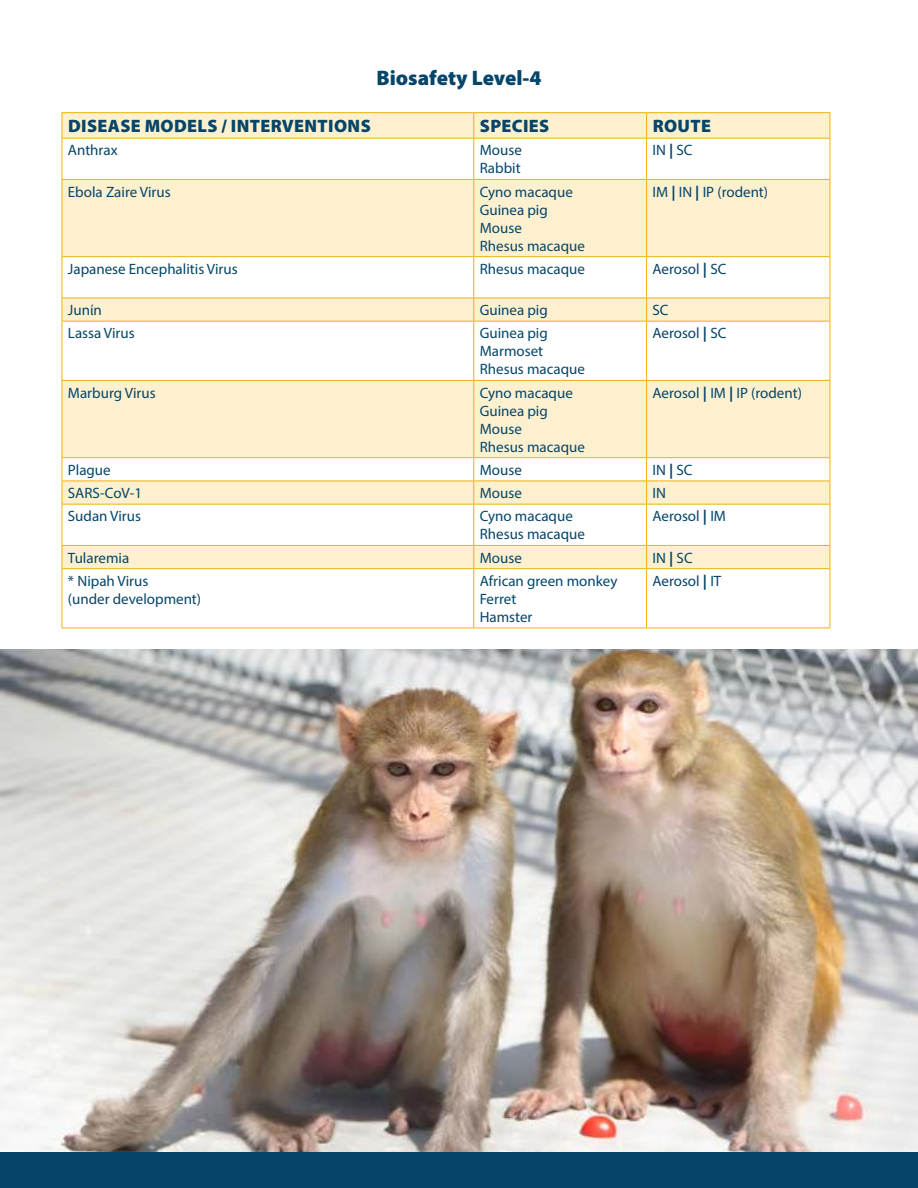
<style>
.page{position:relative;width:918px;height:1188px;background:#fff}
.page>*{position:absolute;margin:0;border:0;box-sizing:border-box;transform-origin:0 0}
.t1{font:900 21px "Myriad Pro";color:#054569}
.t2{font:900 18px "Myriad Pro";letter-spacing:.02em;color:#054569}
.t3{font:15px/18px "Myriad Pro";color:#054569}
.s1{font-weight:700}
</style>
<div class="page">
<img style="left:0;top:649px;width:918px;height:503px">
<div style="left:0;top:1152px;width:918px;height:36px;background:#054569"></div>
<svg style="left:63px;top:113px;width:767px;height:25px;background:#fbeeca"></svg>
<svg style="left:63px;top:139px;width:767px;height:489px"></svg>
<hr style="left:62px;top:112px;width:412px;height:1px;background:#eeb111">
<svg style="left:62px;top:113px;width:1px;height:25px"></svg>
<hr style="left:474px;top:112px;width:173px;height:1px;background:#eeb111">
<svg style="left:473px;top:113px;width:1px;height:25px"></svg>
<hr style="left:647px;top:112px;width:183px;height:1px;background:#eeb111">
<svg style="left:646px;top:113px;width:1px;height:25px"></svg>
<svg style="left:830px;top:113px;width:1px;height:25px"></svg>
<hr style="left:62px;top:138px;width:412px;height:1px;background:#eeb111">
<hr style="left:62px;top:139px;width:1px;height:40px;background:#eeb111">
<hr style="left:474px;top:138px;width:173px;height:1px;background:#eeb111">
<hr style="left:473px;top:139px;width:1px;height:40px;background:#eeb111">
<hr style="left:647px;top:138px;width:183px;height:1px;background:#eeb111">
<hr style="left:646px;top:139px;width:1px;height:40px;background:#eeb111">
<hr style="left:830px;top:139px;width:1px;height:40px;background:#eeb111">
<hr style="left:62px;top:179px;width:412px;height:1px;background:#eeb111">
<hr style="left:62px;top:180px;width:1px;height:76px;background:#eeb111">
<hr style="left:474px;top:179px;width:173px;height:1px;background:#eeb111">
<hr style="left:473px;top:180px;width:1px;height:76px;background:#eeb111">
<hr style="left:647px;top:179px;width:183px;height:1px;background:#eeb111">
<hr style="left:646px;top:180px;width:1px;height:76px;background:#eeb111">
<hr style="left:830px;top:180px;width:1px;height:76px;background:#eeb111">
<hr style="left:62px;top:256px;width:412px;height:1px;background:#eeb111">
<hr style="left:62px;top:257px;width:1px;height:41px;background:#eeb111">
<hr style="left:474px;top:256px;width:173px;height:1px;background:#eeb111">
<hr style="left:473px;top:257px;width:1px;height:41px;background:#eeb111">
<hr style="left:647px;top:256px;width:183px;height:1px;background:#eeb111">
<hr style="left:646px;top:257px;width:1px;height:41px;background:#eeb111">
<hr style="left:830px;top:257px;width:1px;height:41px;background:#eeb111">
<hr style="left:62px;top:298px;width:412px;height:1px;background:#eeb111">
<svg style="left:62px;top:298px;width:1px;height:23px"></svg>
<hr style="left:474px;top:298px;width:173px;height:1px;background:#eeb111">
<svg style="left:473px;top:298px;width:1px;height:23px"></svg>
<hr style="left:647px;top:298px;width:183px;height:1px;background:#eeb111">
<svg style="left:646px;top:298px;width:1px;height:23px"></svg>
<svg style="left:830px;top:298px;width:1px;height:23px"></svg>
<hr style="left:62px;top:321px;width:412px;height:1px;background:#eeb111">
<hr style="left:62px;top:322px;width:1px;height:58px;background:#eeb111">
<hr style="left:474px;top:321px;width:173px;height:1px;background:#eeb111">
<hr style="left:473px;top:322px;width:1px;height:58px;background:#eeb111">
<hr style="left:647px;top:321px;width:183px;height:1px;background:#eeb111">
<hr style="left:646px;top:322px;width:1px;height:58px;background:#eeb111">
<hr style="left:830px;top:322px;width:1px;height:58px;background:#eeb111">
<hr style="left:62px;top:380px;width:412px;height:1px;background:#eeb111">
<hr style="left:62px;top:381px;width:1px;height:76px;background:#eeb111">
<hr style="left:474px;top:380px;width:173px;height:1px;background:#eeb111">
<hr style="left:473px;top:381px;width:1px;height:76px;background:#eeb111">
<hr style="left:647px;top:380px;width:183px;height:1px;background:#eeb111">
<hr style="left:646px;top:381px;width:1px;height:76px;background:#eeb111">
<hr style="left:830px;top:381px;width:1px;height:76px;background:#eeb111">
<hr style="left:62px;top:457px;width:412px;height:1px;background:#eeb111">
<hr style="left:474px;top:457px;width:173px;height:1px;background:#eeb111">
<hr style="left:647px;top:457px;width:183px;height:1px;background:#eeb111">
<hr style="left:62px;top:481px;width:412px;height:1px;background:#eeb111">
<svg style="left:62px;top:458px;width:1px;height:46px"></svg>
<hr style="left:474px;top:481px;width:173px;height:1px;background:#eeb111">
<svg style="left:473px;top:458px;width:1px;height:46px"></svg>
<hr style="left:647px;top:481px;width:183px;height:1px;background:#eeb111">
<svg style="left:646px;top:458px;width:1px;height:46px"></svg>
<svg style="left:830px;top:458px;width:1px;height:46px"></svg>
<hr style="left:62px;top:504px;width:412px;height:1px;background:#eeb111">
<hr style="left:62px;top:505px;width:1px;height:40px;background:#eeb111">
<hr style="left:474px;top:504px;width:173px;height:1px;background:#eeb111">
<hr style="left:473px;top:505px;width:1px;height:40px;background:#eeb111">
<hr style="left:647px;top:504px;width:183px;height:1px;background:#eeb111">
<hr style="left:646px;top:505px;width:1px;height:40px;background:#eeb111">
<hr style="left:830px;top:505px;width:1px;height:40px;background:#eeb111">
<hr style="left:62px;top:545px;width:412px;height:1px;background:#eeb111">
<svg style="left:62px;top:546px;width:1px;height:22px"></svg>
<hr style="left:474px;top:545px;width:173px;height:1px;background:#eeb111">
<svg style="left:473px;top:546px;width:1px;height:22px"></svg>
<hr style="left:647px;top:545px;width:183px;height:1px;background:#eeb111">
<svg style="left:646px;top:546px;width:1px;height:22px"></svg>
<svg style="left:830px;top:546px;width:1px;height:22px"></svg>
<hr style="left:62px;top:568px;width:412px;height:1px;background:#eeb111">
<hr style="left:62px;top:569px;width:1px;height:59px;background:#eeb111">
<hr style="left:474px;top:568px;width:173px;height:1px;background:#eeb111">
<hr style="left:473px;top:569px;width:1px;height:59px;background:#eeb111">
<hr style="left:647px;top:568px;width:183px;height:1px;background:#eeb111">
<hr style="left:646px;top:569px;width:1px;height:59px;background:#eeb111">
<hr style="left:830px;top:569px;width:1px;height:59px;background:#eeb111">
<hr style="left:62px;top:628px;width:412px;height:1px;background:#eeb111">
<hr style="left:474px;top:628px;width:173px;height:1px;background:#eeb111">
<hr style="left:647px;top:628px;width:183px;height:1px;background:#eeb111">
<h1 class="t1" style="left:377px;top:70px;width:166px">Biosafety Level-4</h1>
<p class="t2" style="left:68px;top:119px;width:304px">DISEASE MODELS / INTERVENTIONS</p>
<p class="t2" style="left:480px;top:119px;width:71px">SPECIES</p>
<p class="t2" style="left:653px;top:119px;width:60px">ROUTE</p>
<p class="t3" style="left:68px;top:143px;width:51px">Anthrax</p>
<p class="t3" style="left:480px;top:143px;width:44px">Mouse<br>Rabbit</p>
<p class="t3" style="left:653px;top:143px;width:42px">IN <span class="s1">|</span> SC</p>
<p class="t3" style="left:68px;top:184px;width:104px">Ebola Zaire Virus</p>
<p class="t3" style="left:480px;top:184px;width:107px">Cyno macaque<br>Guinea pig<br>Mouse<br>Rhesus macaque</p>
<p class="t3" style="left:653px;top:184px;width:117px">IM <span class="s1">|</span> IN <span class="s1">|</span> IP (rodent)</p>
<p class="t3" style="left:68px;top:261px;width:171px">Japanese Encephalitis Virus</p>
<p class="t3" style="left:480px;top:261px;width:107px">Rhesus macaque</p>
<p class="t3" style="left:653px;top:261px;width:75px">Aerosol <span class="s1">|</span> SC</p>
<p class="t3" style="left:68px;top:302px;width:36px">Junίn</p>
<p class="t3" style="left:480px;top:302px;width:70px">Guinea pig</p>
<p class="t3" style="left:653px;top:302px;width:18px">SC</p>
<p class="t3" style="left:68px;top:326px;width:68px">Lassa Virus</p>
<p class="t3" style="left:480px;top:326px;width:107px">Guinea pig<br>Marmoset<br>Rhesus macaque</p>
<p class="t3" style="left:653px;top:326px;width:75px">Aerosol <span class="s1">|</span> SC</p>
<p class="t3" style="left:68px;top:385px;width:89px">Marburg Virus</p>
<p class="t3" style="left:480px;top:385px;width:107px">Cyno macaque<br>Guinea pig<br>Mouse<br>Rhesus macaque</p>
<p class="t3" style="left:653px;top:385px;width:151px">Aerosol <span class="s1">|</span> IM <span class="s1">|</span> IP (rodent)</p>
<p class="t3" style="left:68px;top:462px;width:44px">Plague</p>
<p class="t3" style="left:480px;top:462px;width:44px">Mouse</p>
<p class="t3" style="left:653px;top:462px;width:42px">IN <span class="s1">|</span> SC</p>
<p class="t3" style="left:68px;top:485px;width:76px">SARS-CoV-1</p>
<p class="t3" style="left:480px;top:485px;width:44px">Mouse</p>
<p class="t3" style="left:653px;top:485px;width:15px">IN</p>
<p class="t3" style="left:68px;top:509px;width:75px">Sudan Virus</p>
<p class="t3" style="left:480px;top:509px;width:107px">Cyno macaque<br>Rhesus macaque</p>
<p class="t3" style="left:653px;top:509px;width:75px">Aerosol <span class="s1">|</span> IM</p>
<p class="t3" style="left:68px;top:550px;width:63px">Tularemia</p>
<p class="t3" style="left:480px;top:550px;width:44px">Mouse</p>
<p class="t3" style="left:653px;top:550px;width:42px">IN <span class="s1">|</span> SC</p>
<p class="t3" style="left:68px;top:573px;width:135px">* Nipah Virus<br>(under development)</p>
<p class="t3" style="left:480px;top:573px;width:139px">African green monkey<br>Ferret<br>Hamster</p>
<p class="t3" style="left:653px;top:573px;width:70px">Aerosol <span class="s1">|</span> IT</p>
</div>
